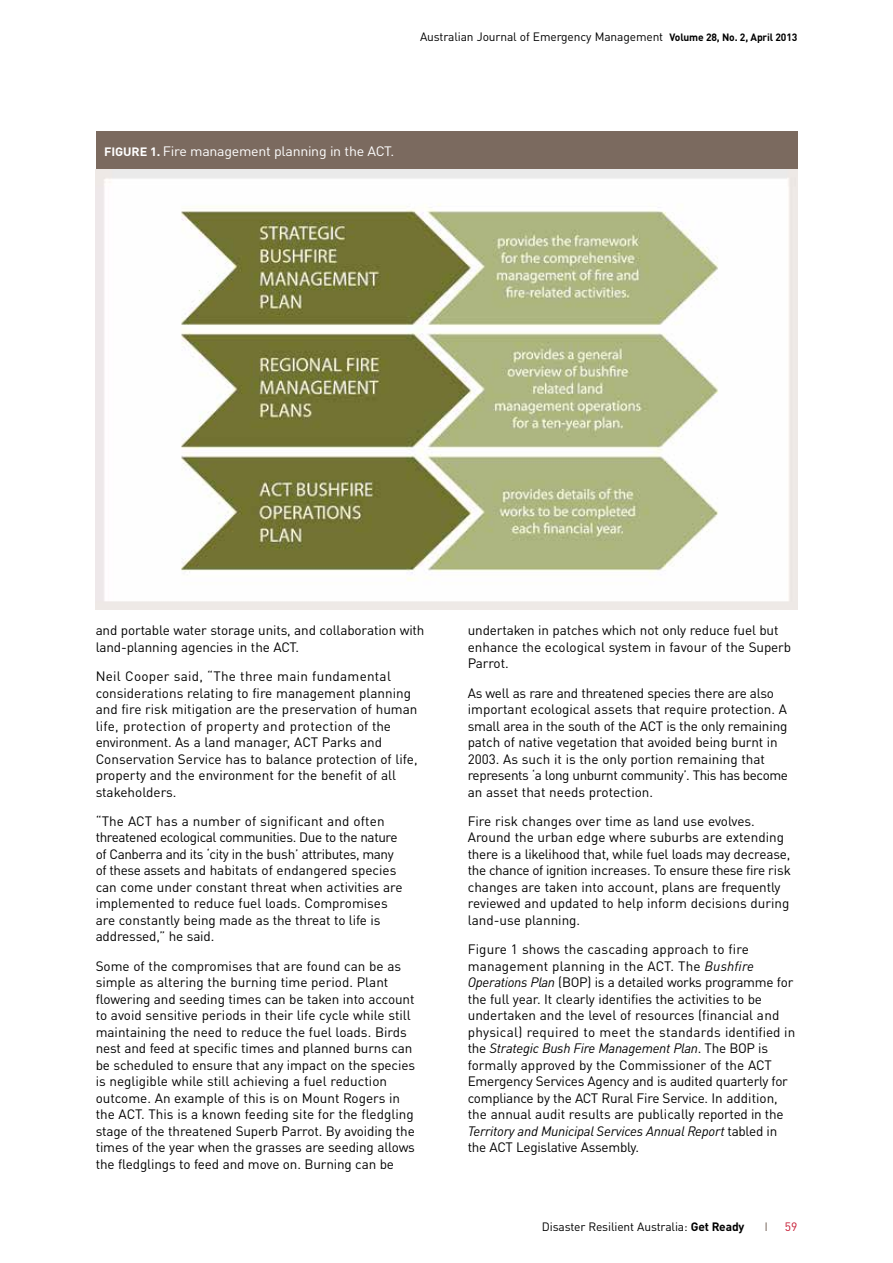
<style>
.page{position:relative;width:893px;height:1263px;background:#fff}
.page>*{position:absolute;margin:0;border:0;box-sizing:border-box;transform-origin:0 0}
.Body_Text{font:13.5px/16.5px "DINOT";letter-spacing:-.01em;color:#000}
.t1{font:13.5px "DINOT";letter-spacing:-.02em;color:#fff;scale:1.05 1}
.t2{font:12px "DINOT";letter-spacing:-.01em;color:#000}
.t3{font:12px "DINOT";color:#c61932}
.t4{font:12px "DINOT";color:#79695e;scale:1.05 1}
.s1{font-weight:700;font-size:10.5px}
.s2{font-weight:700;font-size:12px}
.s3{font-style:italic}
.s4{font-weight:700}
</style>
<div class="page">
<hr style="left:0;top:43px;width:1px;height:290px;background:#79695e">
<div style="left:96px;top:132px;width:701px;height:38px;background:#7b6a5f"></div>
<img style="left:96px;top:170px;width:701px;height:440px">
<p class="t2" style="left:420px;top:29px;width:379px">Australian Journal of Emergency Management <span class="s1">Volume 28, No. 2, April 2013</span></p>
<p class="t1" style="left:104px;top:142px;width:278px"><span class="s2">FIGURE 1.</span> Fire management planning in the ACT.</p>
<p class="Body_Text" style="left:96px;top:622px;width:330px">and portable water storage units, and collaboration with land-planning agencies in the ACT.</p>
<p class="Body_Text" style="left:96px;top:668px;width:324px">Neil Cooper said, “The three main fundamental considerations relating to fire management planning and fire risk mitigation are the preservation of human life, protection of property and protection of the environment. As a land manager, ACT Parks and Conservation Service has to balance protection of life, property and the environment for the benefit of all stakeholders.</p>
<p class="Body_Text" style="left:96px;top:813px;width:308px">“The ACT has a number of significant and often threatened ecological communities. Due to the nature of Canberra and its ‘city in the bush’ attributes, many of these assets and habitats of endangered species can come under constant threat when activities are implemented to reduce fuel loads. Compromises are constantly being made as the threat to life is addressed,” he said.</p>
<p class="Body_Text" style="left:96px;top:957px;width:321px">Some of the compromises that are found can be as simple as altering the burning time period. Plant flowering and seeding times can be taken into account to avoid sensitive periods in their life cycle while still maintaining the need to reduce the fuel loads. Birds nest and feed at specific times and planned burns can be scheduled to ensure that any impact on the species is negligible while still achieving a fuel reduction outcome. An example of this is on Mount Rogers in the ACT. This is a known feeding site for the fledgling stage of the threatened Superb Parrot. By avoiding the times of the year when the grasses are seeding allows the fledglings to feed and move on. Burning can be</p>
<p class="Body_Text" style="left:468px;top:622px;width:325px">undertaken in patches which not only reduce fuel but enhance the ecological system in favour of the Superb<br>Parrot.</p>
<p class="Body_Text" style="left:468px;top:684px;width:322px">As well as rare and threatened species there are also important ecological assets that require protection. A small area in the south of the ACT is the only remaining patch of native vegetation that avoided being burnt in 2003. As such it is the only portion remaining that represents ‘a long unburnt community’. This has become an asset that needs protection.</p>
<p class="Body_Text" style="left:468px;top:813px;width:325px">Fire risk changes over time as land use evolves.<br>Around the urban edge where suburbs are extending there is a likelihood that, while fuel loads may decrease, the chance of ignition increases. To ensure these fire risk changes are taken into account, plans are frequently reviewed and updated to help inform decisions during land-use planning.</p>
<p class="Body_Text" style="left:468px;top:941px;width:329px">Figure 1 shows the cascading approach to fire management planning in the ACT. The <span class="s3">Bushfire Operations Plan</span> (BOP) is a detailed works programme for the full year. It clearly identifies the activities to be undertaken and the level of resources (financial and physical) required to meet the standards identified in the <span class="s3">Strategic Bush Fire Management Plan</span>. The BOP is formally approved by the Commissioner of the ACT Emergency Services Agency and is audited quarterly for compliance by the ACT Rural Fire Service. In addition, the annual audit results are publically reported in the <span class="s3">Territory and Municipal Services Annual Report</span> tabled in the ACT Legislative Assembly.</p>
<p class="t2" style="left:542px;top:1219px;width:204px">Disaster Resilient Australia: <span class="s4">Get Ready</span></p>
<p class="t4" style="left:764px;top:1219px;width:5px">I</p>
<p class="t3" style="left:785px;top:1219px;width:14px">59</p>
</div>
